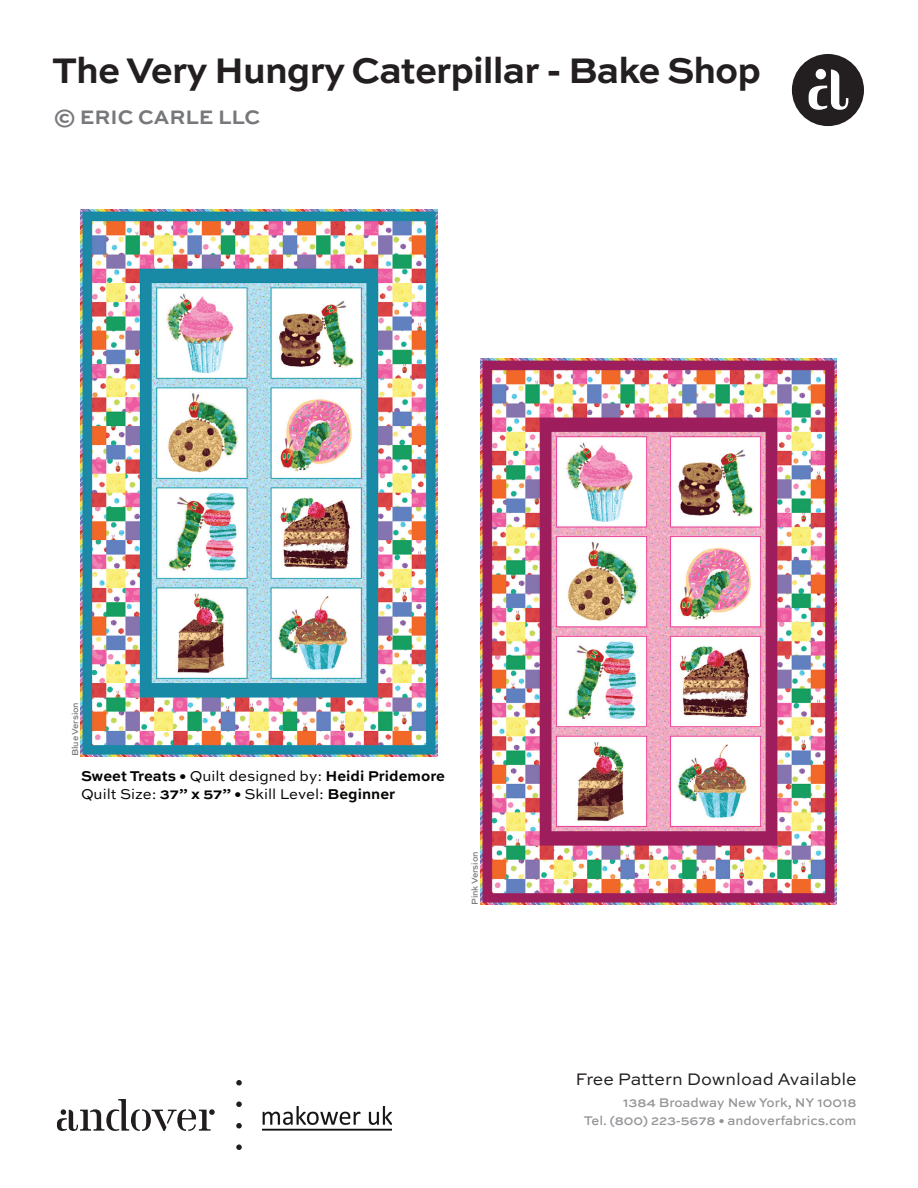
<style>
.page{position:relative;width:918px;height:1188px;background:#fff}
.page>*{position:absolute;margin:0;border:0;box-sizing:border-box;transform-origin:0 0}
.t1{font:700 37.5px "Sweet Sans Pro";letter-spacing:-.025em;color:#231f20}
.t2{font:700 20.55px "Sweet Sans Pro";color:#76787b}
.t3{font:17.7px "Sweet Sans Pro";color:#231f20}
.t4{font:700 15px/18px "Sweet Sans Pro";color:#040503}
.t5{font:500 13.2px/18px "Sweet Sans Pro";color:#939598;text-align:right}
.t6{font:500 9px "Sweet Sans Pro";letter-spacing:-.025em;color:#76787b}
.s1{font-weight:400}
</style>
<div class="page">
<div style="left:792px;top:54px;width:72px;height:72px;background:#231f20;border-radius:50%"></div>
<svg style="left:809px;top:69px;width:39px;height:41px"></svg>
<div style="left:816px;top:69px;width:10px;height:10px;background:#fff;border-radius:50%"></div>
<svg style="left:236px;top:1144px;width:6px;height:6px"></svg>
<svg style="left:236px;top:1123px;width:6px;height:5px"></svg>
<svg style="left:236px;top:1101px;width:6px;height:6px"></svg>
<svg style="left:236px;top:1080px;width:6px;height:6px"></svg>
<svg style="left:57px;top:1099px;width:158px;height:32px"></svg>
<img style="left:263px;top:1107px;width:129px;height:24px">
<img style="left:81px;top:210px;width:356px;height:546px">
<img style="left:481px;top:358px;width:356px;height:547px">
<h1 class="t1" style="left:52px;top:42px;width:710px">The Very Hungry Caterpillar - Bake Shop</h1>
<h2 class="t2" style="left:54px;top:101px;width:208px">© ERIC CARLE LLC</h2>
<p class="t6" style="left:69px;top:756px;width:55px;rotate:-90deg">Blue Version</p>
<p class="t4" style="left:81px;top:766px;width:365px">Sweet Treats • <span class="s1">Quilt designed by:</span> Heidi Pridemore<br><span class="s1">Quilt Size:</span> 37” x 57” • <span class="s1">Skill Level:</span> Beginner</p>
<p class="t6" style="left:468px;top:904px;width:54px;rotate:-90deg">Pink Version</p>
<p class="t3" style="left:576px;top:1066px;width:283px">Free Pattern Download Available</p>
<p class="t5" style="left:584px;top:1093px;width:274px">1384 Broadway New York, NY 10018<br>Tel. (800) 223-5678 • andoverfabrics.com</p>
</div>
